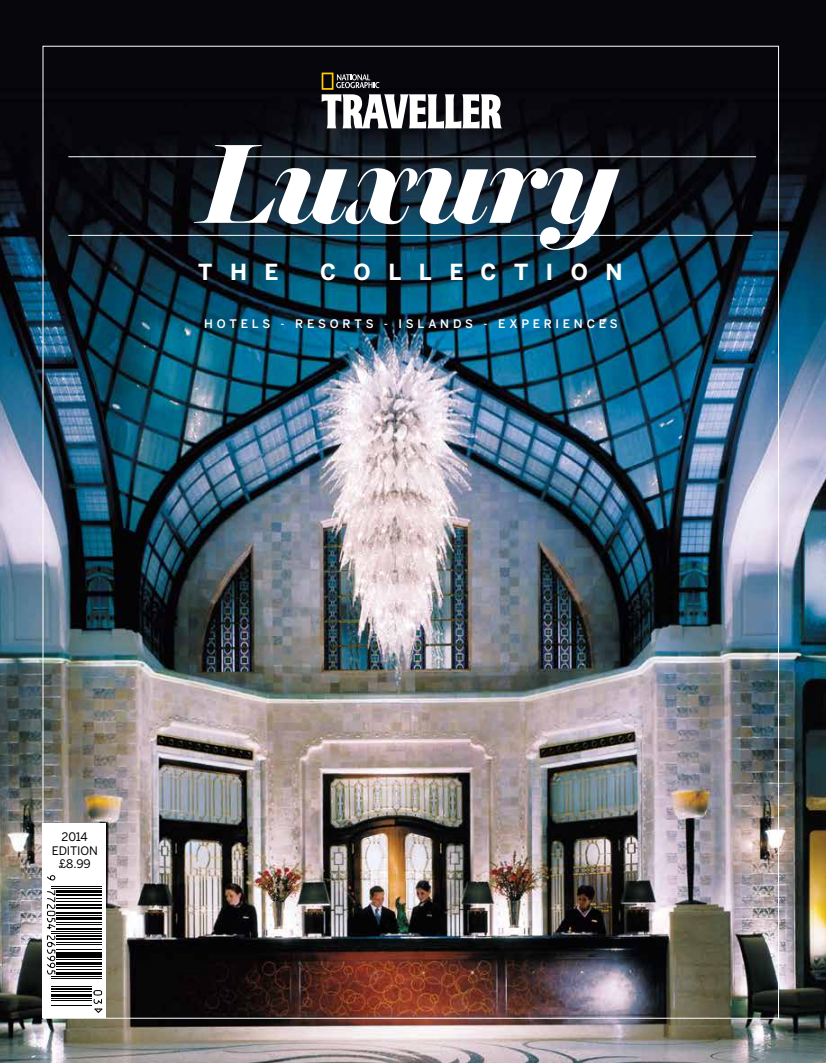
<style>
.page{position:relative;width:826px;height:1063px;background:#fff}
.page>*{position:absolute;margin:0;border:0;box-sizing:border-box;transform-origin:0 0}
.t1{font:italic 900 113.75px "Miller Banner";color:#fff}
.t2{font:700 22px "Benton Sans";letter-spacing:.795em;color:#fff}
.t3{font:500 11.75px "Benton Sans";letter-spacing:.325em;color:#fff}
.t4{font:11.75px/13.8px "Benton Sans";letter-spacing:-.015em;color:#000;text-align:center}
</style>
<div class="page">
<img style="left:0;top:0;width:826px;height:1063px">
<div style="left:43px;top:823px;width:63px;height:195px;background:#fff"></div>
<svg style="left:46px;top:875px;width:57px;height:138px"></svg>
<svg style="left:321px;top:73px;width:181px;height:55px"></svg>
<hr style="left:68px;top:235px;width:684px;height:1px;background:#fff">
<hr style="left:68px;top:156px;width:688px;height:1px;background:#fff">
<h1 class="t1" style="left:204px;top:114px;width:415px">Luxury</h1>
<h2 class="t2" style="left:198px;top:259px;width:82px">THE</h2>
<h2 class="t2" style="left:320px;top:259px;width:304px">COLLECTION</h2>
<p class="t3" style="left:204px;top:317px;width:415px">HOTELS - RESORTS - ISLANDS - EXPERIENCES</p>
<p class="t4" style="left:52px;top:830px;width:47px">2014<br>EDITION £8.99</p>
</div>
